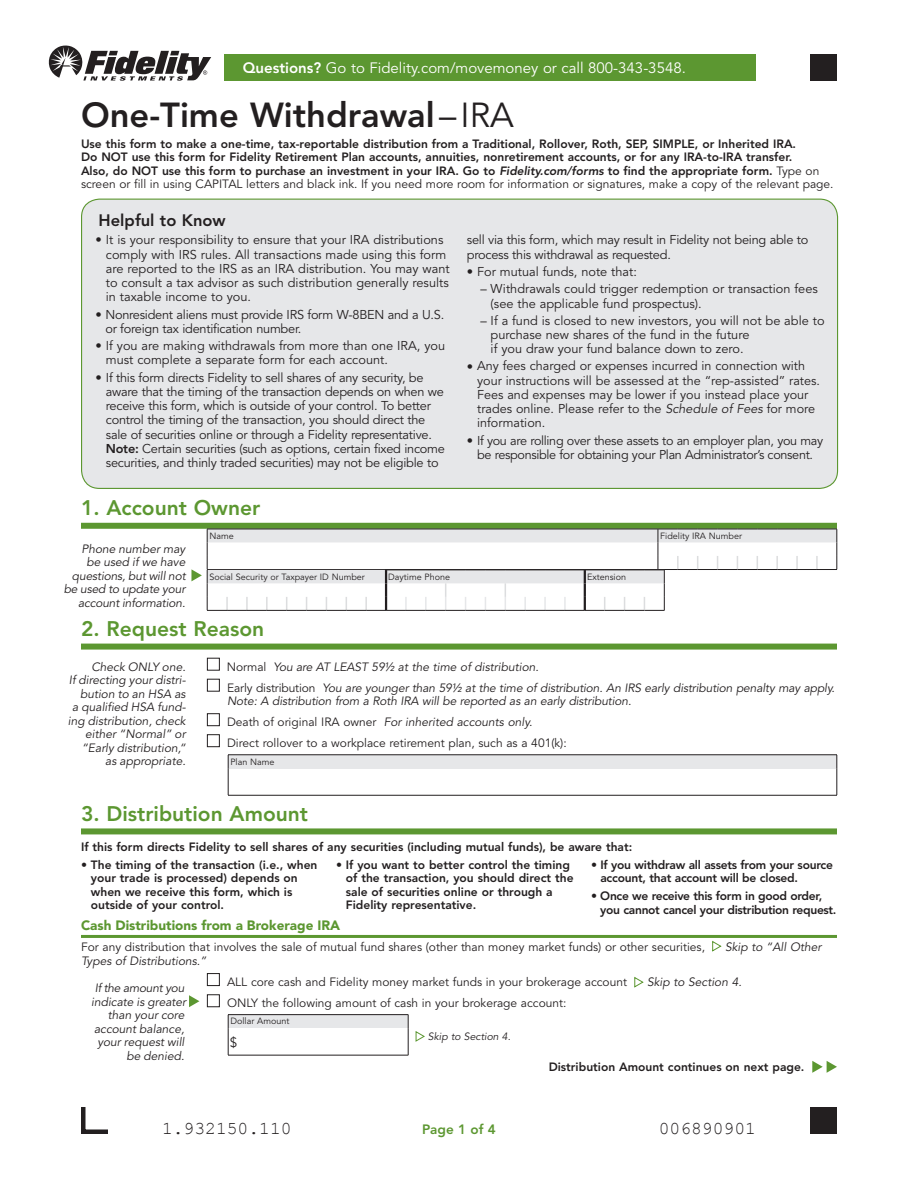
<style>
.page{position:relative;width:918px;height:1188px;background:#fff}
.page>*{position:absolute;margin:0;border:0;box-sizing:border-box;transform-origin:0 0}
.t1{font:800 34.5px "Avenir";color:#231f20}
.t2{font:800 21px "Avenir";color:#5c9731}
.t3{font:18px "Courier New";color:#231f20}
.t4{font:800 16.5px "Avenir";color:#231f20}
.t5{font:15px "Avenir";color:#fff}
.t6{font:900 13.5px "Avenir";color:#5c9731}
.t7{font:800 13.5px "Avenir";color:#5c9731}
.t8{font:13.5px "Avenir";color:#231f20}
.t9{font:12.75px/14.2px "Avenir";color:#231f20}
.t10{font:12.75px/14.2px "Avenir";letter-spacing:-.02em;color:#231f20}
.t11{font:12.75px/14.2px "Avenir";letter-spacing:-.025em;color:#231f20;text-align:center}
.t12{font:800 12px/13.5px "Avenir";color:#231f20}
.t13{font:italic 12px/13.5px "Avenir";color:#231f20;text-align:right}
.t14{font:12px "Avenir";color:#231f20}
.t15{font:800 12px/13.5px "Avenir";letter-spacing:-.025em;color:#231f20}
.t16{font:800 12px/13.5px "Avenir";letter-spacing:-.02em;color:#231f20}
.t17{font:italic 10.5px "Avenir";color:#231f20}
.t18{font:9px "Avenir";color:#231f20}
.s1{font-weight:800}
.s2{font-weight:400}
.s3{font-style:italic}
.s4{font-style:normal}
</style>
<div class="page">
<svg style="left:49px;top:45px;width:162px;height:36px"></svg>
<div style="left:225px;top:54px;width:531px;height:27px;background:#5c9731"></div>
<div style="left:81px;top:523px;width:756px;height:6px;background:#5c9731"></div>
<div style="left:81px;top:644px;width:756px;height:6px;background:#5c9731"></div>
<div style="left:81px;top:828px;width:756px;height:6px;background:#5c9731"></div>
<div style="left:82px;top:199px;width:756px;height:289px;background:#e6e7e9;border-radius:18px"></div>
<div style="left:207px;top:658px;width:13px;height:13px;border:1px solid #231f20"></div>
<div style="left:207px;top:679px;width:13px;height:13px;border:1px solid #231f20"></div>
<div style="left:207px;top:713px;width:13px;height:13px;border:1px solid #231f20"></div>
<div style="left:207px;top:734px;width:13px;height:13px;border:1px solid #231f20"></div>
<div style="left:228px;top:755px;width:609px;height:13px;background:#e6e7e9"></div>
<hr style="left:228px;top:755px;width:609px;height:1px;background:#231f20">
<svg style="left:228px;top:755px;width:1px;height:40px"></svg>
<svg style="left:837px;top:755px;width:1px;height:40px"></svg>
<hr style="left:228px;top:795px;width:609px;height:1px;background:#231f20">
<hr style="left:81px;top:935px;width:756px;height:3px;background:#5c9731">
<svg style="left:712px;top:940px;width:10px;height:12px"></svg>
<div style="left:207px;top:973px;width:13px;height:13px;border:1px solid #231f20"></div>
<svg style="left:634px;top:976px;width:10px;height:12px"></svg>
<div style="left:207px;top:994px;width:13px;height:13px;border:1px solid #231f20"></div>
<div style="left:228px;top:1015px;width:180px;height:13px;background:#e6e7e9"></div>
<svg style="left:408px;top:1015px;width:1px;height:40px"></svg>
<hr style="left:228px;top:1014px;width:180px;height:1px;background:#231f20">
<svg style="left:228px;top:1015px;width:1px;height:40px"></svg>
<hr style="left:228px;top:1055px;width:180px;height:1px;background:#231f20">
<svg style="left:415px;top:1031px;width:10px;height:11px"></svg>
<svg style="left:191px;top:529px;width:647px;height:82px"></svg>
<svg style="left:189px;top:995px;width:10px;height:12px"></svg>
<svg style="left:812px;top:1061px;width:25px;height:12px"></svg>
<div style="left:810px;top:1107px;width:27px;height:27px;background:#231f20"></div>
<svg style="left:81px;top:1107px;width:27px;height:27px"></svg>
<div style="left:810px;top:54px;width:27px;height:27px;background:#231f20"></div>
<p class="t5" style="left:243px;top:59px;width:445px"><span class="s1">Questions?</span> Go to Fidelity.com/movemoney or call 800-343-3548.</p>
<h1 class="t1" style="left:81px;top:94px;width:434px">One-Time Withdrawal<span class="s2">– IRA</span></h1>
<p class="t12" style="left:81px;top:137px;width:754px">Use this form to make a one-time, tax-reportable distribution from a Traditional, Rollover, Roth, SEP, SIMPLE, or Inherited IRA.<br>Do NOT use this form for Fidelity Retirement Plan accounts, annuities, nonretirement accounts, or for any IRA-to-IRA transfer.<br>Also, do NOT use this form to purchase an investment in your IRA. Go to <span class="s3">Fidelity.com/forms</span> to find the appropriate form. <span class="s2">Type on screen or fill in using CAPITAL letters and black ink. If you need more room for information or signatures, make a copy of the relevant page.</span></p>
<h3 class="t4" style="left:99px;top:210px;width:129px">Helpful to Know</h3>
<p class="t9" style="left:106px;top:233px;width:345px;text-indent:-10px">• It is your responsibility to ensure that your IRA distributions comply with IRS rules. All transactions made using this form are reported to the IRS as an IRA distribution. You may want to consult a tax advisor as such distribution generally results in taxable income to you.</p>
<p class="t10" style="left:105px;top:308px;width:340px;text-indent:-10px">• Nonresident aliens must provide IRS form W-8BEN and a U.S. or foreign tax identification number.</p>
<p class="t9" style="left:106px;top:339px;width:341px;text-indent:-10px">• If you are making withdrawals from more than one IRA, you must complete a separate form for each account.</p>
<p class="t10" style="left:106px;top:371px;width:341px;text-indent:-10px">• If this form directs Fidelity to sell shares of any security, be aware that the timing of the transaction depends on when we receive this form, which is outside of your control. To better control the timing of the transaction, you should direct the sale of securities online or through a Fidelity representative.<br><span class="s1">Note:</span> Certain securities (such as options, certain fixed income securities, and thinly traded securities) may not be eligible to</p>
<p class="t10" style="left:467px;top:233px;width:343px">sell via this form, which may result in Fidelity not being able to process this withdrawal as requested.</p>
<p class="t9" style="left:467px;top:265px;width:172px">• For mutual funds, note that:</p>
<p class="t9" style="left:491px;top:282px;width:329px;text-indent:-10px">– Withdrawals could trigger redemption or transaction fees (see the applicable fund prospectus).</p>
<p class="t9" style="left:491px;top:314px;width:335px;text-indent:-10px">– If a fund is closed to new investors, you will not be able to purchase new shares of the fund in the future<br>if you draw your fund balance down to zero.</p>
<p class="t9" style="left:477px;top:359px;width:344px;text-indent:-10px">• Any fees charged or expenses incurred in connection with your instructions will be assessed at the “rep-assisted” rates.<br>Fees and expenses may be lower if you instead place your trades online. Please refer to the <span class="s3">Schedule of Fees</span> for more information.</p>
<p class="t11" style="left:467px;top:434px;width:358px">• If you are rolling over these assets to an employer plan, you may be responsible for obtaining your Plan Administrator’s consent.</p>
<h2 class="t2" style="left:81px;top:496px;width:181px">1. Account Owner</h2>
<p class="t18" style="left:209px;top:531px;width:26px">Name</p>
<p class="t18" style="left:660px;top:531px;width:83px">Fidelity IRA Number</p>
<p class="t18" style="left:209px;top:571px;width:157px">Social Security or Taxpayer ID Number</p>
<p class="t18" style="left:388px;top:571px;width:63px">Daytime Phone</p>
<p class="t18" style="left:587px;top:571px;width:41px">Extension</p>
<h2 class="t2" style="left:81px;top:616px;width:185px">2. Request Reason</h2>
<p class="t13" style="left:227px;top:656px;width:609px;line-height:21px;text-align:left"><span class="s4">Normal</span> You are AT LEAST 59½ at the time of distribution.<br><span class="s4">Early distribution</span> You are younger than 59½ at the time of distribution. An IRS early distribution penalty may apply.</p>
<p class="t13" style="left:227px;top:691px;width:406px;line-height:21px;text-align:left">Note: A distribution from a Roth IRA will be reported as an early distribution.<br><span class="s4">Death of original IRA owner</span> For inherited accounts only.<br><span class="s4">Direct rollover to a workplace retirement plan, such as a 401(k):</span></p>
<p class="t18" style="left:230px;top:756px;width:46px">Plan Name</p>
<p class="t13" style="left:64px;top:542px;width:124px">Phone number may<br>be used if we have questions, but will not be used to update your account information.</p>
<p class="t13" style="left:68px;top:660px;width:119px">Check ONLY one.<br>If directing your distri&shy;bution to an HSA as<br>a qualified HSA fund&shy;ing distribution, check either “Normal” or “Early distribution,“ as appropriate.</p>
<h2 class="t2" style="left:81px;top:801px;width:229px">3. Distribution Amount</h2>
<p class="t12" style="left:81px;top:840px;width:553px">If this form directs Fidelity to sell shares of any securities (including mutual funds), be aware that:</p>
<p class="t12" style="left:91px;top:858px;width:228px;text-indent:-10px">• The timing of the transaction (i.e., when your trade is processed) depends on when we receive this form, which is outside of your control.</p>
<p class="t12" style="left:346px;top:858px;width:229px;text-indent:-10px">• If you want to better control the timing of the transaction, you should direct the sale of securities online or through a Fidelity representative.</p>
<p class="t16" style="left:600px;top:858px;width:234px;text-indent:-9px">• If you withdraw all assets from your source account, that account will be closed.</p>
<p class="t15" style="left:600px;top:890px;width:238px;text-indent:-9px">• Once we receive this form in good order, you cannot cancel your distribution request.</p>
<p class="t6" style="left:81px;top:918px;width:261px">Cash Distributions from a Brokerage IRA</p>
<p class="t14" style="left:81px;top:940px;width:626px">For any distribution that involves the sale of mutual fund shares (other than money market funds) or other securities,</p>
<p class="t13" style="left:725px;top:941px;width:98px">Skip to “All Other</p>
<p class="t13" style="left:81px;top:954px;width:127px">Types of Distributions.”</p>
<p class="t14" style="left:227px;top:975px;width:401px">ALL core cash and Fidelity money market funds in your brokerage account</p>
<p class="t13" style="left:647px;top:975px;width:96px">Skip to Section 4.</p>
<p class="t14" style="left:227px;top:996px;width:341px">ONLY the following amount of cash in your brokerage account:</p>
<p class="t18" style="left:230px;top:1016px;width:60px">Dollar Amount</p>
<p class="t17" style="left:428px;top:1030px;width:84px">Skip to Section 4.</p>
<p class="t13" style="left:91px;top:982px;width:97px">If the amount you indicate is greater than your core account balance, your request will be denied.</p>
<p class="t8" style="left:230px;top:1035px;width:9px">$</p>
<p class="t12" style="left:549px;top:1060px;width:257px">Distribution Amount continues on next page.</p>
<h3 class="t3" style="left:162px;top:1117px;width:131px">1.932150.110</h3>
<h3 class="t3" style="left:659px;top:1117px;width:99px">006890901</h3>
<p class="t7" style="left:422px;top:1121px;width:75px">Page 1 of 4</p>
</div>
